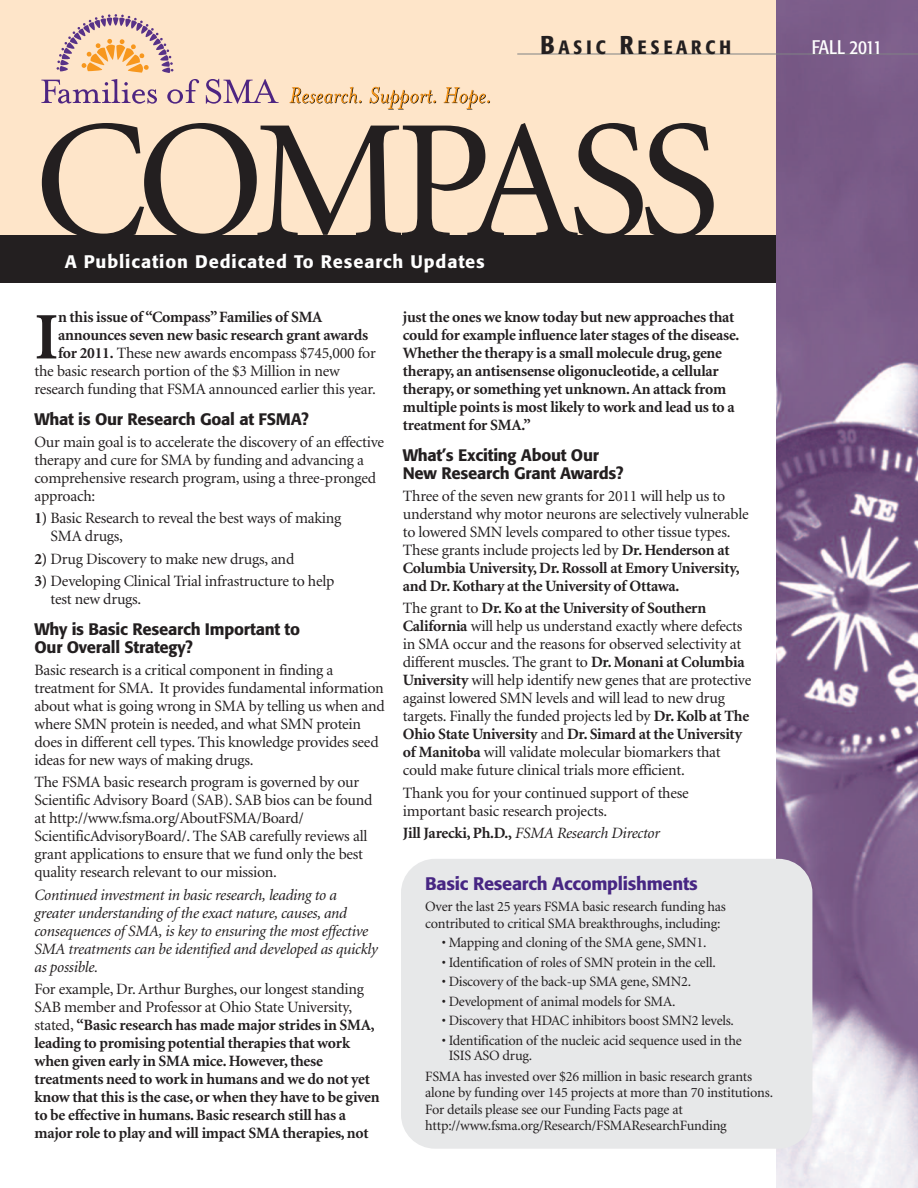
<style>
.page{position:relative;width:918px;height:1188px;background:#fff}
.page>*{position:absolute;margin:0;border:0;box-sizing:border-box;transform-origin:0 0}
.t1{font:171px "Minion";letter-spacing:-.06em;color:#231f20}
.t2{font:700 66.45px "Minion";color:#231f20}
.t3{font:condensed 19.5px "Formata";letter-spacing:-.03em;color:#fff}
.t4{font:500 condensed 19.2px "Formata";letter-spacing:.21em;color:#231f20}
.t5{font:500 18px "Formata";letter-spacing:.05em;color:#fff}
.t6{font:500 18px "Formata";letter-spacing:-.015em;color:#472683}
.t7{font:500 16.5px/18px "Formata";letter-spacing:-.015em;color:#231f20}
.t8{font:15.75px/18px "Minion";letter-spacing:-.015em;color:#231f20}
.t9{font:700 15.75px/18px "Minion";letter-spacing:-.015em;color:#231f20}
.t10{font:italic 15.75px/18px "Minion";letter-spacing:-.015em;color:#231f20}
.t11{font:14.25px/16.5px "Minion";letter-spacing:-.015em;color:#231f20}
.s1{font-size:25.5px}
.s2{font-weight:700}
.s3{font-weight:400}
.s4{font-weight:700;font-style:normal}
</style>
<div class="page">
<div style="left:0;top:0;width:779px;height:245px;background:#fee5c9"></div>
<div style="left:0;top:235px;width:777px;height:48px;background:#231f20"></div>
<img style="left:776px;top:0;width:142px;height:1188px">
<hr style="left:517px;top:54px;width:401px;height:1px;background:#808285">
<svg style="left:56px;top:14px;width:118px;height:59px"></svg>
<svg style="left:369px;top:87px;width:67px;height:22px"></svg>
<svg style="left:289px;top:87px;width:73px;height:17px"></svg>
<svg style="left:443px;top:87px;width:47px;height:22px"></svg>
<svg style="left:41px;top:79px;width:116px;height:25px"></svg>
<svg style="left:167px;top:79px;width:32px;height:25px"></svg>
<svg style="left:206px;top:79px;width:73px;height:25px"></svg>
<div style="left:401px;top:859px;width:411px;height:290px;background:#e7e8e9;border-radius:34px"></div>
<p class="t4" style="left:540px;top:40px;width:192px"><span class="s1">B</span>ASIC <span class="s1">R</span>ESEARCH</p>
<h1 class="t1" style="left:34px;top:115px;width:687px">COMPASS</h1>
<p class="t5" style="left:65px;top:254px;width:422px">A Publication Dedicated To Research Updates</p>
<h2 class="t2" style="left:34px;top:311px;width:26px">I</h2>
<p class="t9" style="left:58px;top:310px;width:266px">n this issue of “Compass”Families of SMA</p>
<p class="t9" style="left:58px;top:328px;width:312px">announces seven new basic research grant awards</p>
<p class="t8" style="left:58px;top:346px;width:319px"><span class="s2">for 2011.</span> These new awards encompass $745,000 for</p>
<p class="t8" style="left:35px;top:364px;width:307px">the basic research portion of the $3 Million in new</p>
<p class="t8" style="left:35px;top:382px;width:343px">research funding that FSMA announced earlier this year.</p>
<p class="t7" style="left:34px;top:412px;width:276px">What is Our Research Goal at FSMA?</p>
<p class="t8" style="left:34px;top:434px;width:351px">Our main goal is to accelerate the discovery of an effective therapy and cure for SMA by funding and advancing a comprehensive research program, using a three-pronged approach:</p>
<p class="t8" style="left:51px;top:511px;width:292px;text-indent:-16px"><span class="s2">1)</span> Basic Research to reveal the best ways of making<br>SMA drugs,</p>
<p class="t8" style="left:35px;top:551px;width:261px"><span class="s2">2)</span> Drug Discovery to make new drugs, and</p>
<p class="t8" style="left:51px;top:574px;width:285px;text-indent:-16px"><span class="s2">3)</span> Developing Clinical Trial infrastructure to help test new drugs.</p>
<p class="t7" style="left:34px;top:622px;width:267px">Why is Basic Research Important to<br>Our Overall Strategy?</p>
<p class="t8" style="left:34px;top:662px;width:352px">Basic research is a critical component in finding a treatment for SMA. It provides fundamental information about what is going wrong in SMA by telling us when and where SMN protein is needed, and what SMN protein does in different cell types. This knowledge provides seed ideas for new ways of making drugs.</p>
<p class="t8" style="left:34px;top:775px;width:340px">The FSMA basic research program is governed by our Scientific Advisory Board (SAB). SAB bios can be found at http://www.fsma.org/AboutFSMA/Board/ ScientificAdvisoryBoard/. The SAB carefully reviews all grant applications to ensure that we fund only the best quality research relevant to our mission.</p>
<p class="t10" style="left:34px;top:887px;width:345px">Continued investment in basic research, leading to a greater understanding of the exact nature, causes, and consequences of SMA, is key to ensuring the most effective SMA treatments can be identified and developed as quickly as possible.</p>
<p class="t9" style="left:35px;top:982px;width:347px"><span class="s3">For example, Dr. Arthur Burghes, our longest standing SAB member and Professor at Ohio State University, stated,</span> “Basic research has made major strides in SMA, leading to promising potential therapies that work when given early in SMA mice.However,these treatments need to work in humans and we do not yet know that this is the case, or when they have to be given to be effective in humans.Basic research still has a major role to play and will impact SMA therapies,not</p>
<p class="t9" style="left:403px;top:310px;width:338px">just the ones we know today but new approaches that could for example influence later stages of the disease.<br>Whether the therapy is a small molecule drug, gene therapy, an antisensense oligonucleotide, a cellular therapy, or something yet unknown.An attack from multiple points is most likely to work and lead us to a treatment for SMA.”</p>
<p class="t7" style="left:403px;top:448px;width:222px">What’s Exciting About Our<br>New Research Grant Awards?</p>
<p class="t8" style="left:403px;top:488px;width:347px">Three of the seven new grants for 2011 will help us to understand why motor neurons are selectively vulnerable to lowered SMN levels compared to other tissue types.<br>These grants include projects led by <span class="s2">Dr.Henderson at Columbia University,Dr.Rossoll at Emory University, and Dr.Kothary at the University of Ottawa.</span></p>
<p class="t8" style="left:403px;top:601px;width:350px">The grant to <span class="s2">Dr.Ko at the University of Southern California</span> will help us understand exactly where defects in SMA occur and the reasons for observed selectivity at different muscles. The grant to <span class="s2">Dr.Monani at Columbia University</span> will help identify new genes that are protective against lowered SMN levels and will lead to new drug targets. Finally the funded projects led by <span class="s2">Dr.Kolb at The Ohio State University</span> and <span class="s2">Dr. Simard at the University of Manitoba</span> will validate molecular biomarkers that could make future clinical trials more efficient.</p>
<p class="t8" style="left:403px;top:785px;width:287px">Thank you for your continued support of these important basic research projects.</p>
<p class="t10" style="left:403px;top:826px;width:259px"><span class="s4">Jill Jarecki,Ph.D.,</span> FSMA Research Director</p>
<p class="t6" style="left:425px;top:875px;width:274px">Basic Research Accomplishments</p>
<p class="t11" style="left:425px;top:899px;width:302px">Over the last 25 years FSMA basic research funding has contributed to critical SMA breakthroughs, including:</p>
<p class="t11" style="left:442px;top:935px;width:266px">• Mapping and cloning of the SMA gene, SMN1.</p>
<p class="t11" style="left:442px;top:955px;width:276px">• Identification of roles of SMN protein in the cell.</p>
<p class="t11" style="left:442px;top:974px;width:251px">• Discovery of the back-up SMA gene, SMN2.</p>
<p class="t11" style="left:442px;top:994px;width:235px">• Development of animal models for SMA.</p>
<p class="t11" style="left:442px;top:1013px;width:294px">• Discovery that HDAC inhibitors boost SMN2 levels.</p>
<p class="t11" style="left:449px;top:1034px;width:295px;line-height:15px;text-indent:-7px">• Identification of the nucleic acid sequence used in the<br>ISIS ASO drug.</p>
<p class="t11" style="left:425px;top:1069px;width:349px">FSMA has invested over $26 million in basic research grants alone by funding over 145 projects at more than 70 institutions.<br>For details please see our Funding Facts page at http://www.fsma.org/Research/FSMAResearchFunding</p>
<p class="t3" style="left:812px;top:39px;width:72px">FALL 2011</p>
</div>
